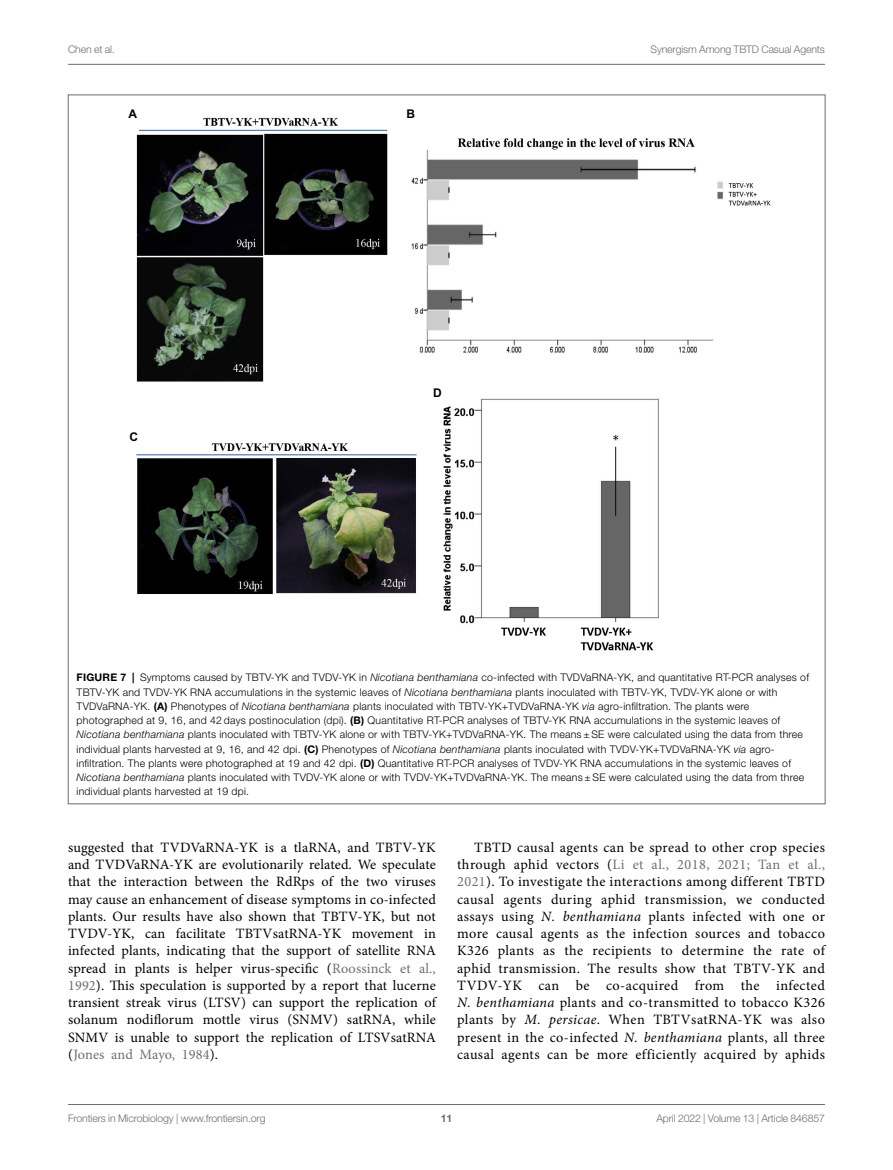
<style>
.page{position:relative;width:893px;height:1170px;background:#fff}
.page>*{position:absolute;margin:0;border:0;box-sizing:border-box;transform-origin:0 0}
.TEXT{font:14.25px/17.2px "Minion Pro";letter-spacing:.015em;color:#000;text-align:justify}
.t1{font:700 12px "Arial";color:#000}
.FIG_LEG{font:300 10.5px/14.2px "Helvetica Neue LT Std";letter-spacing:.02em;color:#000}
.t2{font:300 10.5px "Helvetica Neue LT Std";letter-spacing:-.015em;color:#6d6e71}
.t3{font:700 10.5px "Helvetica Neue LT Std";color:#6d6e71}
.s1{font-weight:700}
.s2{font-style:italic}
.s3{color:#6d6e71}
</style>
<div class="page">
<hr style="left:68px;top:64px;width:757px;height:1px;background:#6d6e71">
<hr style="left:68px;top:1104px;width:757px;height:1px;background:#6d6e71">
<img style="left:136px;top:117px;width:635px;height:534px">
<p class="t2" style="left:68px;top:42px;width:48px">Chen et al.</p>
<p class="t2" style="left:651px;top:42px;width:176px">Synergism Among TBTD Casual Agents</p>
<p class="t1" style="left:129px;top:105px;width:10px">A</p>
<p class="t1" style="left:129px;top:429px;width:10px">C</p>
<p class="t1" style="left:407px;top:105px;width:10px">B</p>
<p class="t1" style="left:433px;top:385px;width:10px">D</p>
<p class="FIG_LEG" style="left:77px;top:670px;width:734px"><span class="s1">FIGURE 7 |</span> Symptoms caused by TBTV-YK and TVDV-YK in <span class="s2">Nicotiana benthamiana</span> co-infected with TVDVaRNA-YK, and quantitative RT-PCR analyses of TBTV-YK and TVDV-YK RNA accumulations in the systemic leaves of <span class="s2">Nicotiana benthamiana</span> plants inoculated with TBTV-YK, TVDV-YK alone or with TVDVaRNA-YK. <span class="s1">(A)</span> Phenotypes of <span class="s2">Nicotiana benthamiana</span> plants inoculated with TBTV-YK+TVDVaRNA-YK <span class="s2">via</span> agro-infiltration. The plants were photographed at 9, 16, and 42 days postinoculation (dpi). <span class="s1">(B)</span> Quantitative RT-PCR analyses of TBTV-YK RNA accumulations in the systemic leaves of <span class="s2">Nicotiana benthamiana</span> plants inoculated with TBTV-YK alone or with TBTV-YK+TVDVaRNA-YK. The means ± SE were calculated using the data from three individual plants harvested at 9, 16, and 42 dpi. <span class="s1">(C)</span> Phenotypes of <span class="s2">Nicotiana benthamiana</span> plants inoculated with TVDV-YK+TVDVaRNA-YK <span class="s2">via</span> agro&shy;infiltration. The plants were photographed at 19 and 42 dpi. <span class="s1">(D)</span> Quantitative RT-PCR analyses of TVDV-YK RNA accumulations in the systemic leaves of <span class="s2">Nicotiana benthamiana</span> plants inoculated with TVDV-YK alone or with TVDV-YK+TVDVaRNA-YK. The means ± SE were calculated using the data from three individual plants harvested at 19 dpi.</p>
<p class="TEXT" style="left:68px;top:838px;width:369px">suggested that TVDVaRNA-YK is a tlaRNA, and TBTV-YK and TVDVaRNA-YK are evolutionarily related. We speculate that the interaction between the RdRps of the two viruses may cause an enhancement of disease symptoms in co-infected plants. Our results have also shown that TBTV-YK, but not TVDV-YK, can facilitate TBTVsatRNA-YK movement in infected plants, indicating that the support of satellite RNA spread in plants is helper virus-specific (<span class="s3">Roossinck et al., 1992</span>). This speculation is supported by a report that lucerne transient streak virus (LTSV) can support the replication of solanum nodiflorum mottle virus (SNMV) satRNA, while SNMV is unable to support the replication of LTSVsatRNA (<span class="s3">Jones and Mayo, 1984</span>).</p>
<p class="TEXT" style="left:457px;top:838px;width:369px;text-indent:17px">TBTD causal agents can be spread to other crop species through aphid vectors (<span class="s3">Li et al., 2018, 2021; Tan et al., 2021</span>). To investigate the interactions among different TBTD causal agents during aphid transmission, we conducted assays using <span class="s2">N. benthamiana</span> plants infected with one or more causal agents as the infection sources and tobacco K326 plants as the recipients to determine the rate of aphid transmission. The results show that TBTV-YK and TVDV-YK can be co-acquired from the infected <span class="s2">N. benthamiana</span> plants and co-transmitted to tobacco K326 plants by <span class="s2">M. persicae</span>. When TBTVsatRNA-YK was also present in the co-infected <span class="s2">N. benthamiana</span> plants, all three causal agents can be more efficiently acquired by aphids</p>
<p class="t2" style="left:68px;top:1111px;width:199px">Frontiers in Microbiology | www.frontiersin.org</p>
<p class="t3" style="left:441px;top:1111px;width:13px">11</p>
<p class="t2" style="left:656px;top:1111px;width:170px">April 2022 | Volume 13 | Article 846857</p>
</div>
